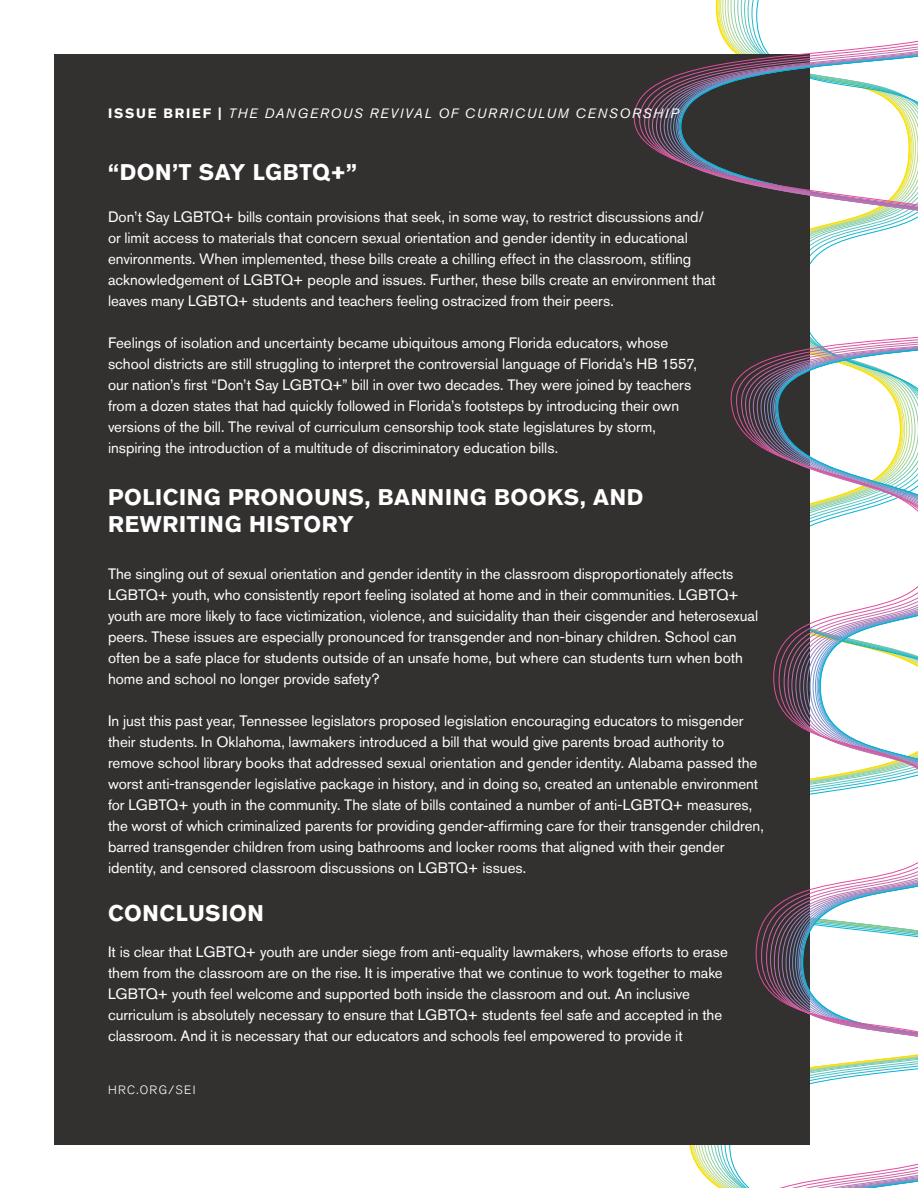
<style>
.page{position:relative;width:918px;height:1188px;background:#fff}
.page>*{position:absolute;margin:0;border:0;box-sizing:border-box;transform-origin:0 0}
.t1{font:700 22.5px/27px "Akzidenz Grotesk BQ";letter-spacing:.025em;color:#fff}
.t2{font:15px/21px "Akzidenz Grotesk BQ";color:#fff}
.t3{font:italic 13.5px "Akzidenz Grotesk BQ";letter-spacing:.12em;color:#fff}
.t4{font:300 12px "Akzidenz Grotesk BQ";letter-spacing:.11em;color:#fff}
.s1{font-weight:700;font-style:normal}
</style>
<div class="page">
<div style="left:54px;top:54px;width:756px;height:1090px;background:#333030"></div>
<svg style="left:639px;top:0;width:279px;height:1188px"></svg>
<p class="t3" style="left:108px;top:105px;width:572px"><span class="s1">ISSUE BRIEF |</span> THE DANGEROUS REVIVAL OF CURRICULUM CENSORSHIP</p>
<h1 class="t1" style="left:108px;top:159px;width:250px">“DON’T SAY LGBTQ+”</h1>
<p class="t2" style="left:108px;top:206px;width:609px">Don’t Say LGBTQ+ bills contain provisions that seek, in some way, to restrict discussions and/ or limit access to materials that concern sexual orientation and gender identity in educational environments. When implemented, these bills create a chilling effect in the classroom, stifling acknowledgement of LGBTQ+ people and issues. Further, these bills create an environment that leaves many LGBTQ+ students and teachers feeling ostracized from their peers.</p>
<p class="t2" style="left:108px;top:332px;width:590px">Feelings of isolation and uncertainty became ubiquitous among Florida educators, whose school districts are still struggling to interpret the controversial language of Florida’s HB 1557, our nation’s first “Don’t Say LGBTQ+” bill in over two decades. They were joined by teachers from a dozen states that had quickly followed in Florida’s footsteps by introducing their own versions of the bill. The revival of curriculum censorship took state legislatures by storm, inspiring the introduction of a multitude of discriminatory education bills.</p>
<h1 class="t1" style="left:108px;top:484px;width:537px">POLICING PRONOUNS, BANNING BOOKS, AND<br>REWRITING HISTORY</h1>
<p class="t2" style="left:108px;top:563px;width:652px">The singling out of sexual orientation and gender identity in the classroom disproportionately affects LGBTQ+ youth, who consistently report feeling isolated at home and in their communities. LGBTQ+ youth are more likely to face victimization, violence, and suicidality than their cisgender and heterosexual peers. These issues are especially pronounced for transgender and non-binary children. School can often be a safe place for students outside of an unsafe home, but where can students turn when both home and school no longer provide safety?</p>
<p class="t2" style="left:108px;top:710px;width:657px">In just this past year, Tennessee legislators proposed legislation encouraging educators to misgender their students. In Oklahoma, lawmakers introduced a bill that would give parents broad authority to remove school library books that addressed sexual orientation and gender identity. Alabama passed the worst anti-transgender legislative package in history, and in doing so, created an untenable environment for LGBTQ+ youth in the community. The slate of bills contained a number of anti-LGBTQ+ measures, the worst of which criminalized parents for providing gender-affirming care for their transgender children, barred transgender children from using bathrooms and locker rooms that aligned with their gender identity, and censored classroom discussions on LGBTQ+ issues.</p>
<h1 class="t1" style="left:108px;top:900px;width:157px">CONCLUSION</h1>
<p class="t2" style="left:108px;top:941px;width:621px">It is clear that LGBTQ+ youth are under siege from anti-equality lawmakers, whose efforts to erase them from the classroom are on the rise. It is imperative that we continue to work together to make LGBTQ+ youth feel welcome and supported both inside the classroom and out. An inclusive curriculum is absolutely necessary to ensure that LGBTQ+ students feel safe and accepted in the classroom. And it is necessary that our educators and schools feel empowered to provide it</p>
<p class="t4" style="left:108px;top:1083px;width:89px">HRC.ORG/SEI</p>
</div>
